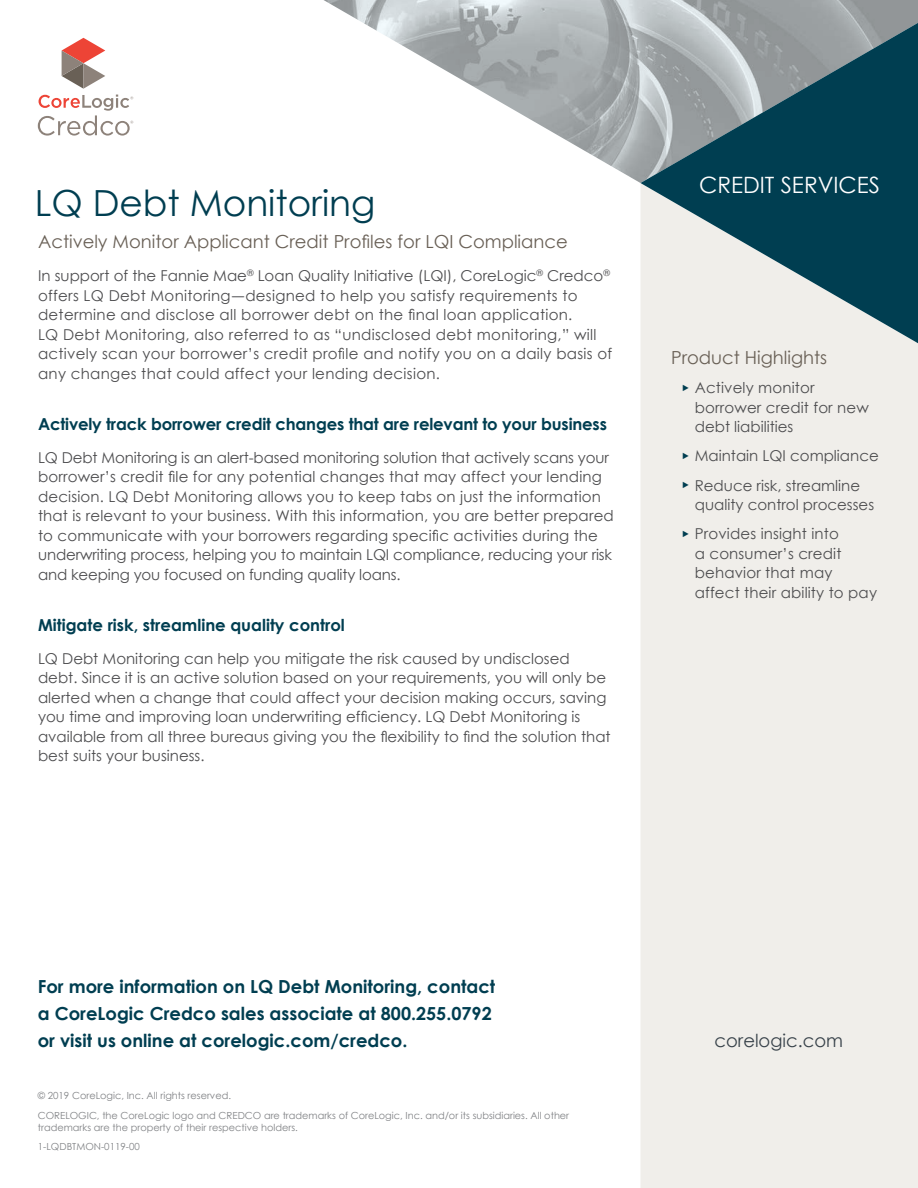
<style>
.page{position:relative;width:918px;height:1188px;background:#fff}
.page>*{position:absolute;margin:0;border:0;box-sizing:border-box;transform-origin:0 0}
.Headline_DS{font:36px "Century Gothic";color:#003e51}
.Cover_Title{font:22.5px "Century Gothic";color:#fff}
.MORE_INFO_single_sid{font:700 18px/27px "Century Gothic";color:#003e51}
.Subtitle_DS{font:18px "Century Gothic";color:#696056}
.MORE_INFO_single_sid-2{font:18px "Century Gothic";color:#38424a}
.t1{font:700 16.5px "Century Gothic";letter-spacing:-.01em;color:#003e51}
.Body_Text_First{font:15px/19.5px "Century Gothic";color:#4d4d4f}
.Body_Text{font:15px/19.5px "Century Gothic";letter-spacing:.02em;color:#4d4d4f}
.trademark_info_singl{font:9.75px/12px "Century Gothic";color:#808285}
.trademark_info{font:9.75px "Century Gothic";color:#808285}
.doc_number_single_si{font:9.75px "Century Gothic";color:#808285}
.s1{font-family:"Arial";font-size:9px;color:#003e51}
</style>
<div class="page">
<img style="left:324px;top:0;width:594px;height:183px">
<div style="left:641px;top:351px;width:277px;height:837px;background:#f0eeea"></div>
<svg style="left:641px;top:15px;width:277px;height:336px;background:#698790"></svg>
<svg style="left:62px;top:38px;width:43px;height:51px"></svg>
<svg style="left:38px;top:95px;width:95px;height:41px"></svg>
<p class="Headline_DS" style="left:35px;top:178px;width:342px">LQ Debt Monitoring</p>
<p class="Subtitle_DS" style="left:38px;top:229px;width:531px">Actively Monitor Applicant Credit Profiles for LQI Compliance</p>
<p class="Body_Text" style="left:38px;top:266px;width:576px">In support of the Fannie Mae<sup>®</sup> Loan Quality Initiative (LQI), CoreLogic<sup>®</sup> Credco<sup>® </sup>offers LQ Debt Monitoring—designed to help you satisfy requirements to determine and disclose all borrower debt on the final loan application.<br>LQ Debt Monitoring, also referred to as “undisclosed debt monitoring,” will actively scan your borrower’s credit profile and notify you on a daily basis of any changes that could affect your lending decision.</p>
<h1 class="t1" style="left:38px;top:411px;width:570px">Actively track borrower credit changes that are relevant to your business</h1>
<p class="Body_Text_First" style="left:38px;top:447px;width:577px">LQ Debt Monitoring is an alert-based monitoring solution that actively scans your borrower’s credit file for any potential changes that may affect your lending decision. LQ Debt Monitoring allows you to keep tabs on just the information that is relevant to your business. With this information, you are better prepared to communicate with your borrowers regarding specific activities during the underwriting process, helping you to maintain LQI compliance, reducing your risk and keeping you focused on funding quality loans.</p>
<h1 class="t1" style="left:38px;top:612px;width:308px">Mitigate risk, streamline quality control</h1>
<p class="Body_Text_First" style="left:38px;top:649px;width:574px">LQ Debt Monitoring can help you mitigate the risk caused by undisclosed debt. Since it is an active solution based on your requirements, you will only be alerted when a change that could affect your decision making occurs, saving you time and improving loan underwriting efficiency. LQ Debt Monitoring is available from all three bureaus giving you the flexibility to find the solution that best suits your business.</p>
<p class="Cover_Title" style="left:699px;top:169px;width:183px">CREDIT SERVICES</p>
<p class="Subtitle_DS" style="left:671px;top:345px;width:158px">Product Highlights</p>
<p class="Body_Text_First" style="left:695px;top:378px;width:176px;text-indent:-13px"><span class="s1">►</span> Actively monitor borrower credit for new debt liabilities</p>
<p class="Body_Text_First" style="left:682px;top:446px;width:198px"><span class="s1">►</span> Maintain LQI compliance</p>
<p class="Body_Text_First" style="left:695px;top:475px;width:181px;text-indent:-13px"><span class="s1">►</span> Reduce risk, streamline quality control processes</p>
<p class="Body_Text_First" style="left:695px;top:524px;width:184px;text-indent:-13px"><span class="s1">►</span> Provides insight into<br>a consumer’s credit behavior that may affect their ability to pay</p>
<p class="MORE_INFO_single_sid" style="left:38px;top:972px;width:459px">For more information on LQ Debt Monitoring, contact a CoreLogic Credco sales associate at 800.255.0792 or visit us online at corelogic.com/credco.</p>
<p class="trademark_info" style="left:38px;top:1089px;width:195px">© 2019 CoreLogic, Inc. All rights reserved.</p>
<p class="trademark_info_singl" style="left:38px;top:1109px;width:533px">CORELOGIC, the CoreLogic logo and CREDCO are trademarks of CoreLogic, Inc. and/or its subsidiaries. All other trademarks are the property of their respective holders.</p>
<p class="doc_number_single_si" style="left:38px;top:1140px;width:104px">1-LQDBTMON-0119-00</p>
<p class="MORE_INFO_single_sid-2" style="left:715px;top:1028px;width:130px">corelogic.com</p>
</div>
